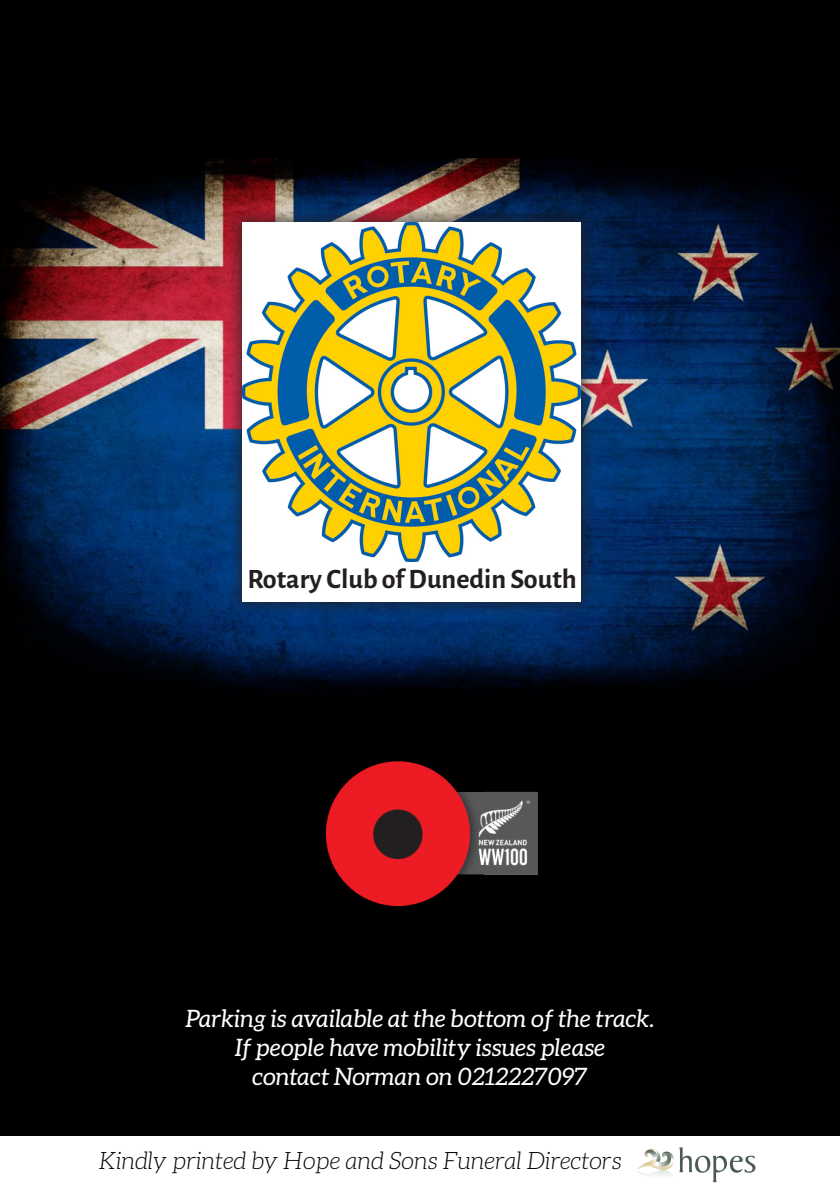
<style>
.page{position:relative;width:840px;height:1191px;background:#fff}
.page>*{position:absolute;margin:0;border:0;box-sizing:border-box;transform-origin:0 0}
.t1{font:700 28px "Alegreya Sans";color:#231f20}
.t2{font:italic 24px "Aleo";color:#fff}
.t3{font:italic 300 24px "Aleo";color:#040503}
</style>
<div class="page">
<div style="left:0;top:0;width:839px;height:1135px;background:#000"></div>
<img style="left:0;top:158px;width:839px;height:533px">
<div style="left:226px;top:207px;width:370px;height:410px;background:#231f20;opacity:.75"></div>
<div style="left:242px;top:224px;width:338px;height:378px;background:#fff"></div>
<img style="left:242px;top:223px;width:338px;height:338px">
<svg style="left:637px;top:1147px;width:118px;height:36px"></svg>
<img style="left:325px;top:761px;width:212px;height:146px">
<p class="t1" style="left:247px;top:558px;width:331px">Rotary Club of Dunedin South</p>
<p class="t2" style="left:186px;top:1005px;width:470px">Parking is available at the bottom of the track.</p>
<p class="t2" style="left:235px;top:1034px;width:371px">If people have mobility issues please</p>
<p class="t2" style="left:252px;top:1063px;width:336px">contact Norman on 0212227097</p>
<p class="t3" style="left:99px;top:1147px;width:524px">Kindly printed by Hope and Sons Funeral Directors</p>
</div>
